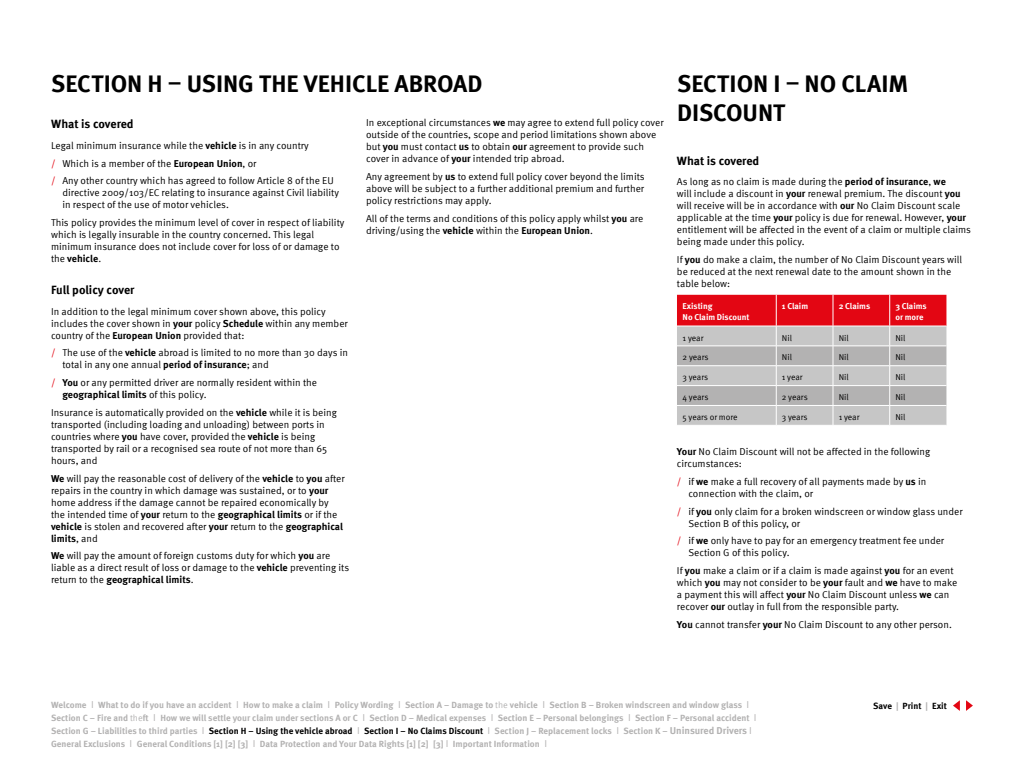
<style>
.page{position:relative;width:1024px;height:769px;background:#fff}
.page>*{position:absolute;margin:0;border:0;box-sizing:border-box;transform-origin:0 0}
.t1{font:700 24px/28.8px "Meta Web";letter-spacing:-.005em;color:#000}
.t2{font:700 12px "Meta Web";letter-spacing:-.005em;color:#000}
.t3{font:10px/12px "Meta Web";color:#000}
.t4{font:700 9px/13px "Meta Web";color:#b3b2b2}
.t5{font:700 9px "Meta Web";color:#000}
.t6{font:8.5px "Meta Web";letter-spacing:-.005em;color:#000}
.t7{font:700 8.5px/11px "Meta Web";color:#fff}
.s1{font-weight:700}
.s2{color:#e30613}
.s3{font-weight:400;font-size:10px}
.s4{font-weight:400}
.s5{color:#000}
.s6{font-size:10px}
.s7{color:#b3b2b2}
</style>
<div class="page">
<svg style="left:966px;top:700px;width:6px;height:10px"></svg>
<svg style="left:953px;top:701px;width:6px;height:9px"></svg>
<svg style="left:677px;top:294px;width:269px;height:131px;background:#ca979a"></svg>
<h1 class="t1" style="left:51px;top:68px;width:433px">SECTION H – USING THE VEHICLE ABROAD</h1>
<p class="t2" style="left:51px;top:115px;width:84px">What is covered</p>
<p class="t3" style="left:51px;top:136px;width:284px;line-height:17.7px">Legal minimum insurance while the <span class="s1">vehicle</span> is in any country<br><span class="s2">/</span> Which is a member of the <span class="s1">European Union</span>, or<br><span class="s2">/</span> Any other country which has agreed to follow Article 8 of the EU</p>
<p class="t3" style="left:62px;top:186px;width:278px">directive 2009/103/EC relating to insurance against Civil liability in respect of the use of motor vehicles.</p>
<p class="t3" style="left:51px;top:216px;width:295px">This policy provides the minimum level of cover in respect of liability which is legally insurable in the country concerned. This legal minimum insurance does not include cover for loss of or damage to the <span class="s1">vehicle</span>.</p>
<p class="t2" style="left:51px;top:280px;width:85px">Full policy cover</p>
<p class="t3" style="left:51px;top:304px;width:298px">In addition to the legal minimum cover shown above, this policy includes the cover shown in <span class="s1">your</span> policy <span class="s1">Schedule</span> within any member country of the <span class="s1">European Union</span> provided that:</p>
<p class="t3" style="left:62px;top:346px;width:287px;text-indent:-11px"><span class="s2">/</span> The use of the <span class="s1">vehicle</span> abroad is limited to no more than 30 days in total in any one annual <span class="s1">period of insurance</span>; and</p>
<p class="t3" style="left:62px;top:376px;width:256px;text-indent:-11px"><span class="s2">/</span> <span class="s1">You</span> or any permitted driver are normally resident within the <span class="s1">geographical limits</span> of this policy.</p>
<p class="t3" style="left:51px;top:405px;width:287px">Insurance is automatically provided on the <span class="s1">vehicle</span> while it is being transported (including loading and unloading) between ports in countries where <span class="s1">you</span> have cover, provided the <span class="s1">vehicle</span> is being transported by rail or a recognised sea route of not more than 65 hours, and</p>
<p class="t3" style="left:51px;top:471px;width:295px"><span class="s1">We</span> will pay the reasonable cost of delivery of the <span class="s1">vehicle</span> to <span class="s1">you</span> after repairs in the country in which damage was sustained, or to <span class="s1">your </span>home address if the damage cannot be repaired economically by the intended time of <span class="s1">your</span> return to the <span class="s1">geographical limits</span> or if the <span class="s1">vehicle</span> is stolen and recovered after <span class="s1">your</span> return to the <span class="s1">geographical limits</span>, and</p>
<p class="t3" style="left:51px;top:549px;width:299px"><span class="s1">We</span> will pay the amount of foreign customs duty for which <span class="s1">you</span> are liable as a direct result of loss or damage to the <span class="s1">vehicle</span> preventing its return to the <span class="s1">geographical limits</span>.</p>
<p class="t3" style="left:366px;top:116px;width:299px">In exceptional circumstances <span class="s1">we</span> may agree to extend full policy cover outside of the countries, scope and period limitations shown above but <span class="s1">you</span> must contact <span class="s1">us</span> to obtain <span class="s1">our</span> agreement to provide such cover in advance of <span class="s1">your</span> intended trip abroad.</p>
<p class="t3" style="left:366px;top:170px;width:280px;text-align:justify">Any agreement by <span class="s1">us</span> to extend full policy cover beyond the limits above will be subject to a further additional premium and further policy restrictions may apply.</p>
<p class="t3" style="left:366px;top:211px;width:279px">All of the terms and conditions of this policy apply whilst <span class="s1">you</span> are driving/using the <span class="s1">vehicle</span> within the <span class="s1">European Union</span>.</p>
<h1 class="t1" style="left:677px;top:68px;width:233px">SECTION I – NO CLAIM<br>DISCOUNT</h1>
<p class="t2" style="left:677px;top:151px;width:84px">What is covered</p>
<p class="t3" style="left:677px;top:175px;width:295px">As long as no claim is made during the <span class="s1">period of insurance</span>, <span class="s1">we<br></span>will include a discount in <span class="s1">your</span> renewal premium. The discount <span class="s1">you </span>will receive will be in accordance with <span class="s1">our</span> No Claim Discount scale applicable at the time <span class="s1">your</span> policy is due for renewal. However, <span class="s1">your </span>entitlement will be affected in the event of a claim or multiple claims being made under this policy.</p>
<p class="t3" style="left:677px;top:253px;width:286px">If <span class="s1">you</span> do make a claim, the number of No Claim Discount years will be reduced at the next renewal date to the amount shown in the table below:</p>
<p class="t7" style="left:682px;top:299px;width:68px">Existing<br>No Claim Discount</p>
<p class="t7" style="left:781px;top:299px;width:28px">1 Claim</p>
<p class="t7" style="left:838px;top:299px;width:33px">2 Claims</p>
<p class="t7" style="left:895px;top:299px;width:33px">3 Claims or more</p>
<p class="t6" style="left:682px;top:331px;width:22px">1 year</p>
<p class="t6" style="left:781px;top:331px;width:12px">Nil</p>
<p class="t6" style="left:838px;top:331px;width:12px">Nil</p>
<p class="t6" style="left:895px;top:331px;width:12px">Nil</p>
<p class="t6" style="left:682px;top:351px;width:27px">2 years</p>
<p class="t6" style="left:781px;top:351px;width:12px">Nil</p>
<p class="t6" style="left:838px;top:351px;width:12px">Nil</p>
<p class="t6" style="left:895px;top:351px;width:12px">Nil</p>
<p class="t6" style="left:682px;top:371px;width:27px">3 years</p>
<p class="t6" style="left:781px;top:371px;width:22px">1 year</p>
<p class="t6" style="left:838px;top:371px;width:12px">Nil</p>
<p class="t6" style="left:895px;top:371px;width:12px">Nil</p>
<p class="t6" style="left:682px;top:390px;width:27px">4 years</p>
<p class="t6" style="left:781px;top:390px;width:27px">2 years</p>
<p class="t6" style="left:838px;top:390px;width:12px">Nil</p>
<p class="t6" style="left:895px;top:390px;width:12px">Nil</p>
<p class="t6" style="left:682px;top:410px;width:56px">5 years or more</p>
<p class="t6" style="left:781px;top:410px;width:27px">3 years</p>
<p class="t6" style="left:838px;top:410px;width:22px">1 year</p>
<p class="t6" style="left:895px;top:410px;width:12px">Nil</p>
<p class="t3" style="left:677px;top:445px;width:255px"><span class="s1">Your</span> No Claim Discount will not be affected in the following circumstances:</p>
<p class="t3" style="left:688px;top:474px;width:239px;text-indent:-11px"><span class="s2">/</span> if <span class="s1">we</span> make a full recovery of all payments made by <span class="s1">us</span> in connection with the claim, or</p>
<p class="t3" style="left:688px;top:504px;width:276px;text-indent:-11px"><span class="s2">/</span> if <span class="s1">you</span> only claim for a broken windscreen or window glass under<br>Section B of this policy, or</p>
<p class="t3" style="left:688px;top:534px;width:257px;text-indent:-11px"><span class="s2">/</span> if <span class="s1">we</span> only have to pay for an emergency treatment fee under<br>Section G of this policy.</p>
<p class="t3" style="left:677px;top:563px;width:282px">If <span class="s1">you</span> make a claim or if a claim is made against <span class="s1">you</span> for an event which <span class="s1">you</span> may not consider to be <span class="s1">your</span> fault and <span class="s1">we</span> have to make a payment this will affect <span class="s1">your</span> No Claim Discount unless <span class="s1">we</span> can recover <span class="s1">our</span> outlay in full from the responsible party.</p>
<p class="t3" style="left:677px;top:617px;width:276px"><span class="s1">You</span> cannot transfer <span class="s1">your</span> No Claim Discount to any other person.</p>
<p class="t4" style="left:51px;top:697px;width:707px;text-indent:40px"><span class="s3">I</span> What to do if you have an accident <span class="s3">I</span> How to make a claim <span class="s3">I</span> Policy Wording <span class="s3">I</span> Section A – Damage to <span class="s4">the</span> vehicle <span class="s3">I</span> Section B – Broken windscreen and window glass <span class="s3">I </span>Section C – Fire and <span class="s4">the</span>ft <span class="s3">I</span> How we will settle your claim under sections A or C <span class="s3">I</span> Section D – Medical expenses <span class="s3">I</span> Section E – Personal belongings <span class="s3">I</span> Section F – Personal accident <span class="s3">I </span>Section G – Liabilities to third parties <span class="s3">I</span> <span class="s5">Section H – Using the vehicle abroad</span> <span class="s3">I</span> <span class="s5">Section I – No Claims Discount</span> <span class="s3">I</span> Section J – Replacement locks <span class="s3">I</span> Section K – <span class="s6">Uninsured Drivers</span> <span class="s3">I </span>General Exclusions <span class="s3">I</span> General Conditions [1] [2] [3] <span class="s3">I</span> Data Protection and Your Data Rights [1] [2] [3] <span class="s3">I</span> Important Information <span class="s3">I</span></p>
<p class="t4" style="left:51px;top:697px;width:37px">Welcome</p>
<p class="t5" style="left:873px;top:699px;width:75px">Save <span class="s7">|</span> Print <span class="s7">|</span> Exit</p>
</div>
